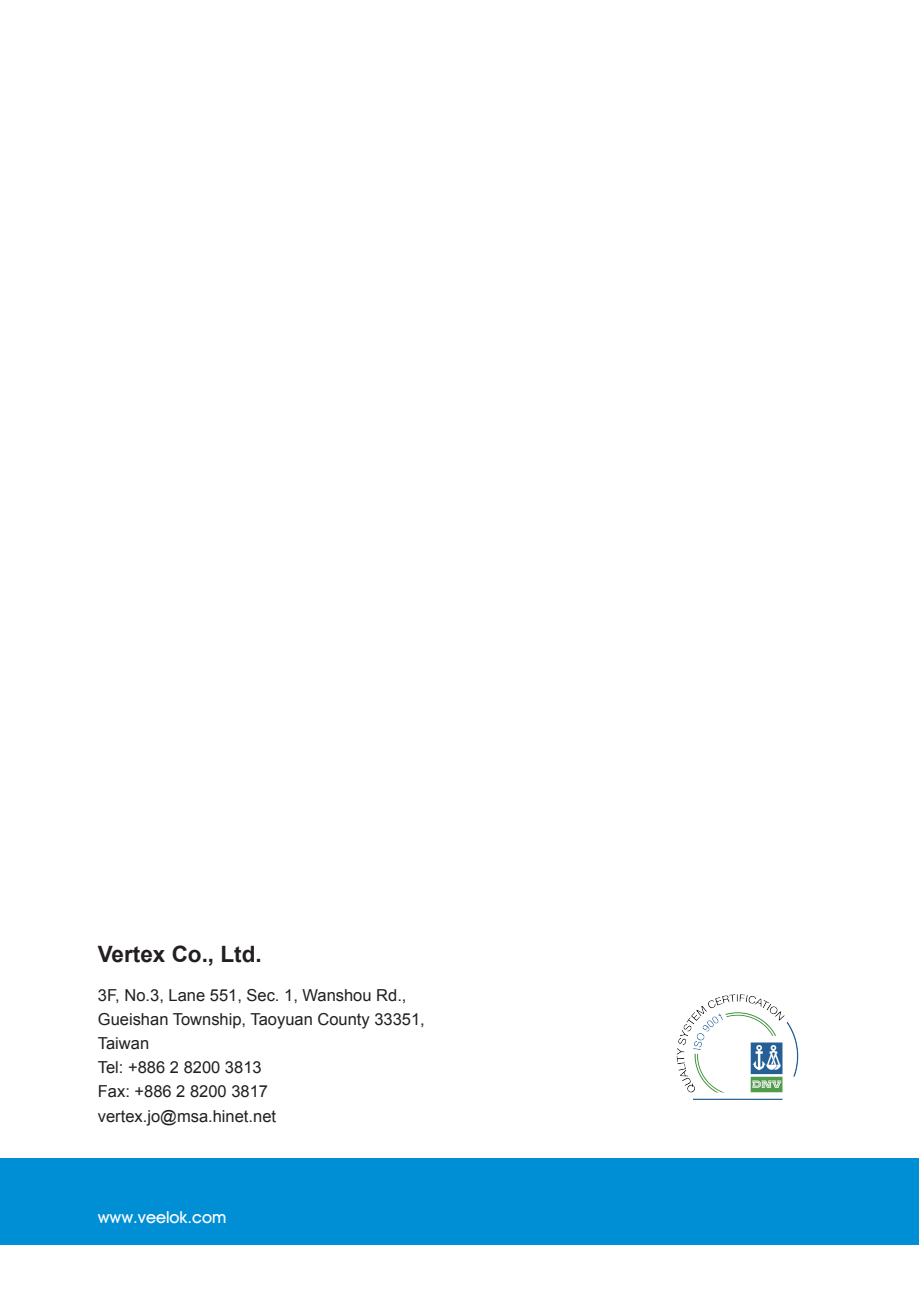
<style>
.page{position:relative;width:919px;height:1289px;background:#fff}
.page>*{position:absolute;margin:0;border:0;box-sizing:border-box;transform-origin:0 0}
.t1{font:700 22.5px "Arial";color:#231f20}
.t2{font:16.5px/24px "Arial";color:#231f20}
.t3{font:500 16.5px "Avant Garde IT Cby BT";color:#fff}
</style>
<div class="page">
<div style="left:0;top:1157px;width:918px;height:87px;background:#008fd5"></div>
<img style="left:676px;top:994px;width:123px;height:106px">
<h1 class="t1" style="left:98px;top:939px;width:165px">Vertex Co., Ltd.</h1>
<p class="t2" style="left:98px;top:983px;width:328px">3F, No.3, Lane 551, Sec. 1, Wanshou Rd.,<br>Gueishan Township, Taoyuan County 33351,<br>Taiwan<br>Tel: +886 2 8200 3813<br>Fax: +886 2 8200 3817 vertex.jo@msa.hinet.net</p>
<p class="t3" style="left:98px;top:1207px;width:130px">www.veelok.com</p>
</div>
